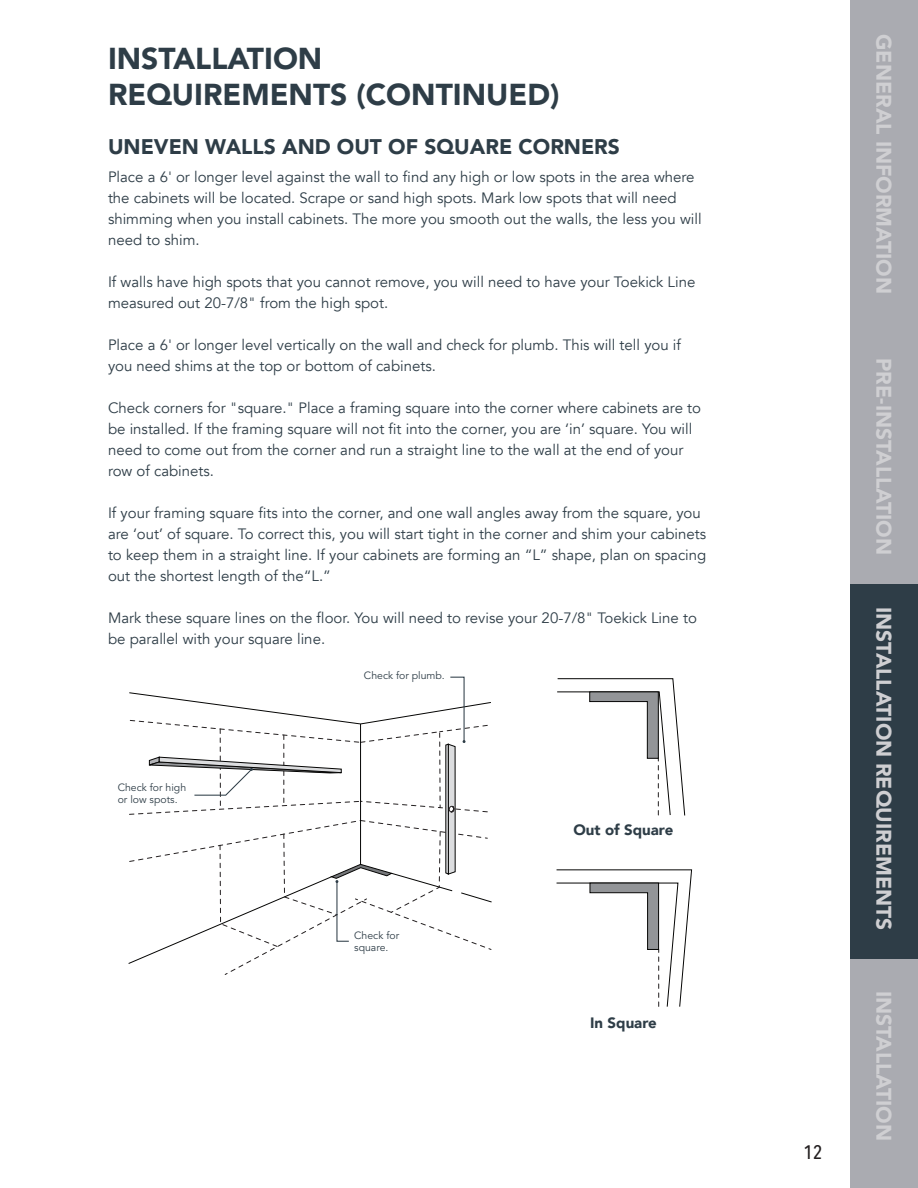
<style>
.page{position:relative;width:918px;height:1188px;background:#fff}
.page>*{position:absolute;margin:0;border:0;box-sizing:border-box;transform-origin:0 0}
.t1{font:900 30px/36px "Avenir LT Std";color:#2e3d47}
.t2{font:900 21px "Avenir LT Std";color:#cfcfd2}
.t3{font:900 21px "Avenir LT Std";color:#2e3d47}
.t4{font:500 19.5px "Avenir Next Condensed";color:#231f20}
.Body{font:15px/21px "Avenir";color:#2e3d47}
.Subheader_Notes{font:900 15px "Avenir";color:#2e3d47}
.Callout{font:10.5px/12px "Avenir LT Std";color:#2e3d47}
</style>
<div class="page">
<div style="left:850px;top:0;width:68px;height:1188px;background:#2e3d47"></div>
<div style="left:850px;top:0;width:68px;height:583px;background:#aaabb1"></div>
<div style="left:850px;top:959px;width:68px;height:229px;background:#aaabb1"></div>
<svg style="left:557px;top:678px;width:128px;height:138px"></svg>
<svg style="left:556px;top:870px;width:136px;height:137px"></svg>
<svg style="left:128px;top:676px;width:364px;height:299px"></svg>
<p class="t1" style="left:108px;top:40px;width:453px">INSTALLATION<br>REQUIREMENTS (CONTINUED)</p>
<p class="t3" style="left:108px;top:134px;width:513px">UNEVEN WALLS AND OUT OF SQUARE CORNERS</p>
<p class="Body" style="left:108px;top:167px;width:595px">Place a 6' or longer level against the wall to find any high or low spots in the area where the cabinets will be located. Scrape or sand high spots. Mark low spots that will need shimming when you install cabinets. The more you smooth out the walls, the less you will need to shim.</p>
<p class="Body" style="left:108px;top:272px;width:589px">If walls have high spots that you cannot remove, you will need to have your Toekick Line measured out 20-7/8" from the high spot.</p>
<p class="Body" style="left:108px;top:335px;width:575px">Place a 6' or longer level vertically on the wall and check for plumb. This will tell you if you need shims at the top or bottom of cabinets.</p>
<p class="Body" style="left:108px;top:398px;width:595px">Check corners for "square." Place a framing square into the corner where cabinets are to be installed. If the framing square will not fit into the corner, you are ‘in’ square. You will need to come out from the corner and run a straight line to the wall at the end of your row of cabinets.</p>
<p class="Body" style="left:108px;top:503px;width:600px">If your framing square fits into the corner, and one wall angles away from the square, you are ‘out’ of square. To correct this, you will start tight in the corner and shim your cabinets to keep them in a straight line. If your cabinets are forming an “L” shape, plan on spacing out the shortest length of the“L.”</p>
<p class="Body" style="left:108px;top:608px;width:590px">Mark these square lines on the floor. You will need to revise your 20-7/8" Toekick Line to be parallel with your square line.</p>
<p class="Callout" style="left:118px;top:782px;width:70px">Check for high or low spots.</p>
<p class="Callout" style="left:364px;top:669px;width:82px">Check for plumb.</p>
<p class="Callout" style="left:354px;top:930px;width:46px">Check for square.</p>
<p class="Subheader_Notes" style="left:573px;top:817px;width:101px">Out of Square</p>
<p class="Subheader_Notes" style="left:590px;top:1009px;width:68px">In Square</p>
<h3 class="t4" style="left:804px;top:1141px;width:20px">12</h3>
<p class="t2" style="left:897px;top:34px;width:261px;rotate:90deg">GENERAL INFORMATION</p>
<p class="t2" style="left:897px;top:358px;width:198px;rotate:90deg">PRE-INSTALLATION</p>
<p class="t2" style="left:897px;top:607px;width:325px;rotate:90deg">INSTALLATION REQUIREMENTS</p>
<p class="t2" style="left:897px;top:991px;width:152px;rotate:90deg">INSTALLATION</p>
</div>
